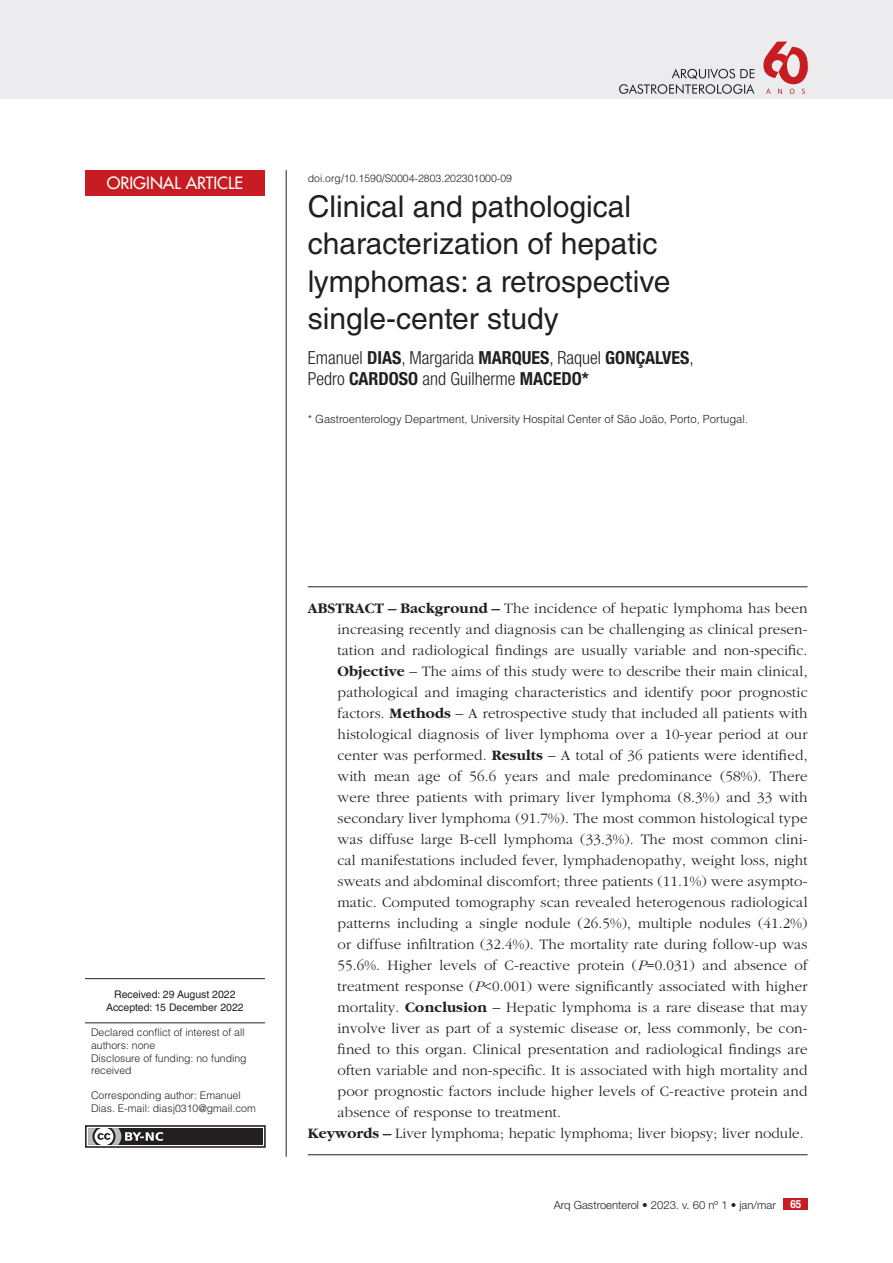
<style>
.page{position:relative;width:893px;height:1263px;background:#fff}
.page>*{position:absolute;margin:0;border:0;box-sizing:border-box;transform-origin:0 0}
.Titulo{font:30px/37.5px "Helvetica LT Std";color:#231f20}
.Autores{font:300 condensed 18px/21.6px "Helvetica Neue LT Pro";color:#231f20}
.Vinheta{font:16.5px "Futura";color:#fff}
.Body_Abstract{font:300 15px/21px "Garamond";letter-spacing:.01em;color:#231f20;text-align:justify}
.Body_Abstratc_Final{font:300 15px "Garamond";color:#231f20}
.Credit_Titulo{font:300 11.25px "Helvetica LT Std";color:#231f20}
.t1{font:300 11.25px "Helvetica Neue LT Pro";color:#231f20}
.Body_Text{font:700 condensed 11.25px "Helvetica Neue LT Pro";color:#fff}
.Credito_Sfio{font:300 10.5px/12.6px "Helvetica LT Std";color:#231f20}
.Data{font:10.5px "Helvetica LT Std";color:#231f20}
.Doi{font:300 10.5px "Helvetica LT Std";color:#231f20}
.s1{font-weight:700}
.s2{font-style:italic}
</style>
<div class="page">
<hr style="left:286px;top:170px;width:1px;height:987px;background:#231f20">
<div style="left:784px;top:1198px;width:24px;height:12px;background:#c61c22"></div>
<div style="left:0;top:0;width:893px;height:99px;background:#ececee"></div>
<svg style="left:619px;top:69px;width:135px;height:25px"></svg>
<svg style="left:763px;top:42px;width:45px;height:52px"></svg>
<div style="left:85px;top:1125px;width:181px;height:23px;border:2px solid #231f20"></div>
<div style="left:88px;top:1128px;width:175px;height:17px;background:#231f20"></div>
<svg style="left:88px;top:1128px;width:75px;height:17px"></svg>
<hr style="left:308px;top:586px;width:499px;height:1px;background:#231f20">
<hr style="left:308px;top:1154px;width:499px;height:1px;background:#231f20">
<div style="left:85px;top:170px;width:180px;height:25px;background:#c61c22"></div>
<hr style="left:85px;top:978px;width:180px;height:1px;background:#231f20">
<hr style="left:85px;top:1022px;width:180px;height:1px;background:#231f20">
<p class="Vinheta" style="left:107px;top:172px;width:138px">ORIGINAL ARTICLE</p>
<p class="Doi" style="left:308px;top:172px;width:206px">doi.org/10.1590/S0004-2803.202301000-09</p>
<p class="Titulo" style="left:308px;top:187px;width:364px">Clinical and pathological characterization of hepatic lymphomas: a retrospective single-center study</p>
<p class="Autores" style="left:308px;top:346px;width:387px">Emanuel <span class="s1">DIAS</span>, Margarida <span class="s1">MARQUES</span>, Raquel <span class="s1">GONÇALVES</span>,<br>Pedro <span class="s1">CARDOSO</span> and Guilherme <span class="s1">MACEDO*</span></p>
<p class="Credit_Titulo" style="left:308px;top:412px;width:442px">* Gastroenterology Department, University Hospital Center of São João, Porto, Portugal.</p>
<p class="Data" style="left:114px;top:988px;width:123px">Received: 29 August 2022</p>
<p class="Data" style="left:106px;top:1001px;width:139px">Accepted: 15 December 2022</p>
<p class="Credito_Sfio" style="left:91px;top:1026px;width:155px">Declared conflict of interest of all authors: none</p>
<p class="Credito_Sfio" style="left:91px;top:1051px;width:157px">Disclosure of funding: no funding received</p>
<p class="Credito_Sfio" style="left:91px;top:1089px;width:166px">Corresponding author: Emanuel<br>Dias. E-mail: diasj0310@gmail.com</p>
<p class="Body_Abstract" style="left:338px;top:597px;width:472px;text-indent:-30px"><span class="s1">ABSTRACT – Background –</span> The incidence of hepatic lymphoma has been increasing recently and diagnosis can be challenging as clinical presen&shy;tation and radiological findings are usually variable and non-specific.<br><span class="s1">Objective</span> – The aims of this study were to describe their main clinical, pathological and imaging characteristics and identify poor prognostic factors. <span class="s1">Methods</span> – A retrospective study that included all patients with histological diagnosis of liver lymphoma over a 10-year period at our center was performed. <span class="s1">Results</span> – A total of 36 patients were identified, with mean age of 56.6 years and male predominance (58%). There were three patients with primary liver lymphoma (8.3%) and 33 with secondary liver lymphoma (91.7%). The most common histological type was diffuse large B-cell lymphoma (33.3%). The most common clini&shy;cal manifestations included fever, lymphadenopathy, weight loss, night sweats and abdominal discomfort; three patients (11.1%) were asympto&shy;matic. Computed tomography scan revealed heterogenous radiological patterns including a single nodule (26.5%), multiple nodules (41.2%) or diffuse infiltration (32.4%). The mortality rate during follow-up was 55.6%. Higher levels of C-reactive protein (<span class="s2">P</span>=0.031) and absence of treatment response (<span class="s2">P</span>&lt;0.001) were significantly associated with higher mortality. <span class="s1">Conclusion</span> – Hepatic lymphoma is a rare disease that may involve liver as part of a systemic disease or, less commonly, be con&shy;fined to this organ. Clinical presentation and radiological findings are often variable and non-specific. It is associated with high mortality and poor prognostic factors include higher levels of C-reactive protein and absence of response to treatment.</p>
<p class="Body_Abstratc_Final" style="left:308px;top:1124px;width:497px"><span class="s1">Keywords –</span> Liver lymphoma; hepatic lymphoma; liver biopsy; liver nodule.</p>
<p class="t1" style="left:554px;top:1197px;width:224px">Arq Gastroenterol • 2023. v. 60 nº 1 • jan/mar</p>
<p class="Body_Text" style="left:790px;top:1197px;width:12px">65</p>
</div>
